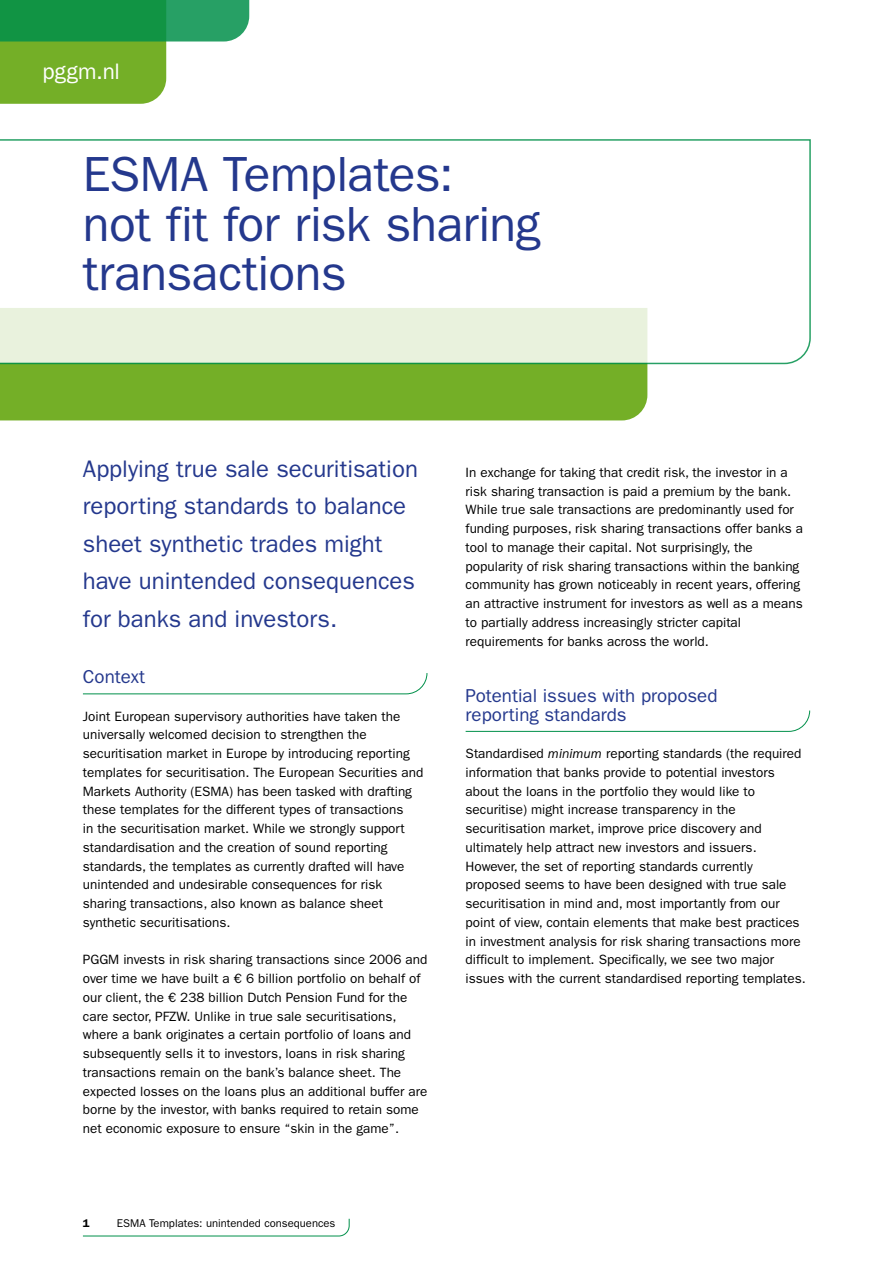
<style>
.page{position:relative;width:893px;height:1263px;background:#fff}
.page>*{position:absolute;margin:0;border:0;box-sizing:border-box;transform-origin:0 0}
.t1{font:49.5px/49.5px "ITC Franklin Gothic Std";letter-spacing:-.01em;color:#24388d}
.t2{font:24px/37.5px "ITC Franklin Gothic Std";color:#24388d}
.t3{font:22.5px "ITC Franklin Gothic Std";letter-spacing:.005em;color:#fff}
.t4{font:18.75px/18.8px "ITC Franklin Gothic Std";color:#24388d}
.t5{font:13.5px/18.8px "ITC Franklin Gothic Std";color:#000}
.t6{font:11.25px "ITC Franklin Gothic Std";color:#000}
.t7{font:600 11.25px "ITC Franklin Gothic Std";color:#000}
.s1{font-style:italic}
</style>
<div class="page">
<div style="left:0;top:365px;width:647px;height:55px;background:#74af27"></div>
<svg style="left:0;top:139px;width:811px;height:226px"></svg>
<svg style="left:0;top:0;width:249px;height:104px"></svg>
<svg style="left:83px;top:1218px;width:267px;height:18px"></svg>
<svg style="left:82px;top:673px;width:346px;height:22px"></svg>
<svg style="left:465px;top:710px;width:345px;height:22px"></svg>
<h3 class="t3" style="left:43px;top:58px;width:79px">pggm.nl</h3>
<h1 class="t1" style="left:83px;top:150px;width:459px">ESMA Templates:<br>not fit for risk sharing transactions</h1>
<h2 class="t2" style="left:83px;top:450px;width:337px">Applying true sale securitisation reporting standards to balance sheet synthetic trades might have unintended consequences for banks and investors.</h2>
<h3 class="t4" style="left:83px;top:667px;width:64px">Context</h3>
<p class="t5" style="left:83px;top:707px;width:342px">Joint European supervisory authorities have taken the universally welcomed decision to strengthen the securitisation market in Europe by introducing reporting templates for securitisation. The European Securities and Markets Authority (ESMA) has been tasked with drafting these templates for the different types of transactions<br>in the securitisation market. While we strongly support standardisation and the creation of sound reporting standards, the templates as currently drafted will have unintended and undesirable consequences for risk sharing transactions, also known as balance sheet synthetic securitisations.</p>
<p class="t5" style="left:83px;top:950px;width:346px">PGGM invests in risk sharing transactions since 2006 and over time we have built a € 6 billion portfolio on behalf of our client, the € 238 billion Dutch Pension Fund for the care sector, PFZW. Unlike in true sale securitisations, where a bank originates a certain portfolio of loans and subsequently sells it to investors, loans in risk sharing transactions remain on the bank’s balance sheet. The expected losses on the loans plus an additional buffer are borne by the investor, with banks required to retain some net economic exposure to ensure “skin in the game”.</p>
<p class="t7" style="left:83px;top:1216px;width:8px">1</p>
<p class="t6" style="left:117px;top:1216px;width:220px">ESMA Templates: unintended consequences</p>
<p class="t5" style="left:466px;top:463px;width:339px">In exchange for taking that credit risk, the investor in a risk sharing transaction is paid a premium by the bank.<br>While true sale transactions are predominantly used for funding purposes, risk sharing transactions offer banks a tool to manage their capital. Not surprisingly, the popularity of risk sharing transactions within the banking community has grown noticeably in recent years, offering an attractive instrument for investors as well as a means to partially address increasingly stricter capital requirements for banks across the world.</p>
<h3 class="t4" style="left:466px;top:686px;width:253px">Potential issues with proposed reporting standards</h3>
<p class="t5" style="left:466px;top:744px;width:342px">Standardised <span class="s1">minimum</span> reporting standards (the required information that banks provide to potential investors about the loans in the portfolio they would like to securitise) might increase transparency in the securitisation market, improve price discovery and ultimately help attract new investors and issuers.<br>However, the set of reporting standards currently proposed seems to have been designed with true sale securitisation in mind and, most importantly from our point of view, contain elements that make best practices in investment analysis for risk sharing transactions more difficult to implement. Specifically, we see two major issues with the current standardised reporting templates.</p>
</div>
